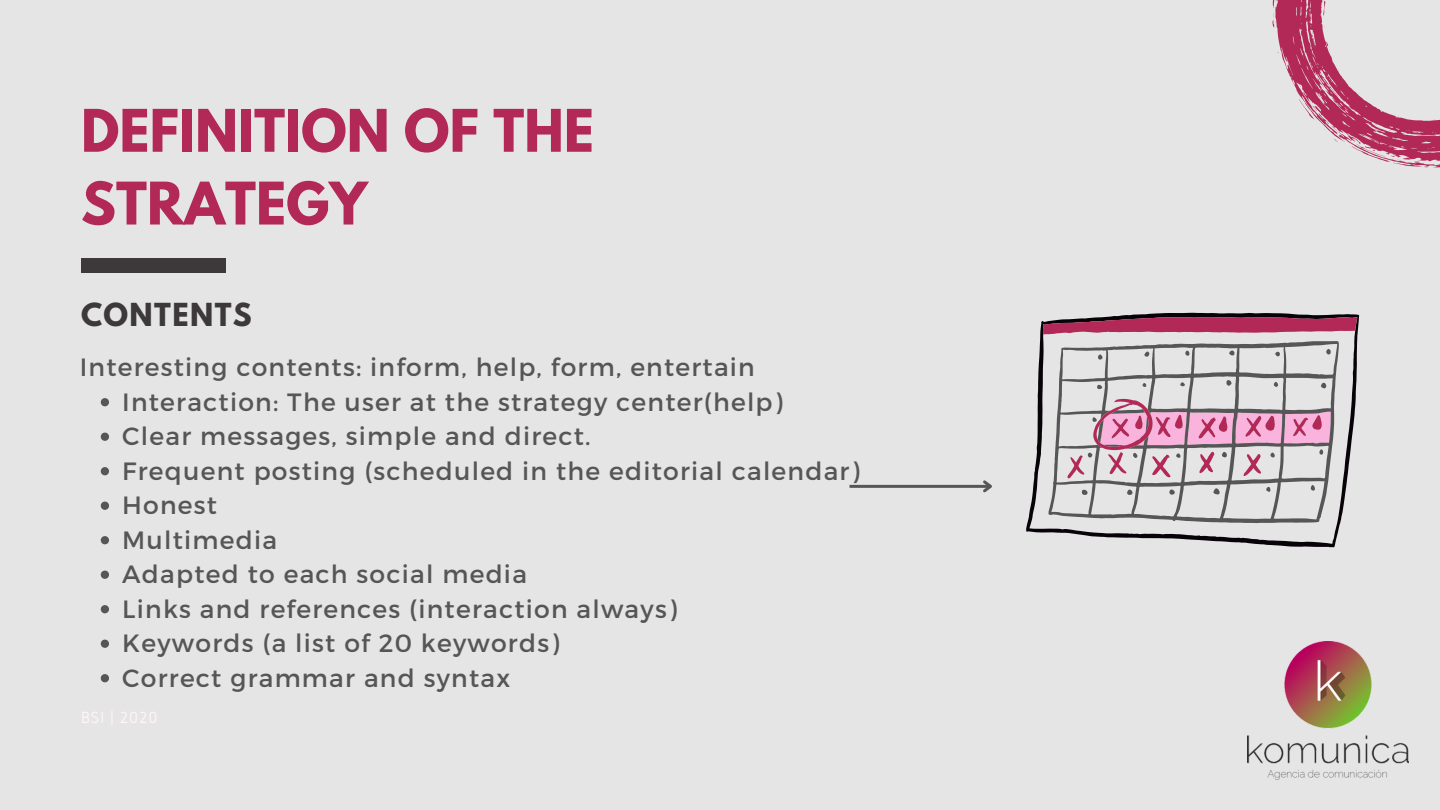
<style>
.page{position:relative;width:1440px;height:810px;background:#e5e5e5}
.page>*{position:absolute;margin:0;border:0;box-sizing:border-box;transform-origin:0 0}
.t1{font:700 52px/72.8px "League Spartan";color:#b22957}
.t2{font:700 28.1px "League Spartan";letter-spacing:.05em;color:#3d393b}
.t3{font:25px/34.5px "Montserrat";letter-spacing:.05em;color:#565656}
.t4{font:16.9px "Gidole";letter-spacing:.05em;color:#fff4fb}
</style>
<div class="page">
<div style="left:81px;top:258px;width:145px;height:15px;background:#3d393b"></div>
<svg style="left:1273px;top:0;width:167px;height:167px"></svg>
<img style="left:1247px;top:642px;width:161px;height:138px">
<svg style="left:1026px;top:313px;width:333px;height:234px"></svg>
<svg style="left:1048px;top:479px;width:291px;height:44px"></svg>
<svg style="left:1043px;top:317px;width:314px;height:162px"></svg>
<hr style="left:850px;top:485px;width:141px;height:3px;background:#565656">
<svg style="left:980px;top:480px;width:12px;height:13px"></svg>
<svg style="left:101px;top:398px;width:8px;height:8px"></svg>
<svg style="left:101px;top:433px;width:8px;height:8px"></svg>
<svg style="left:101px;top:467px;width:8px;height:8px"></svg>
<svg style="left:101px;top:502px;width:8px;height:8px"></svg>
<svg style="left:101px;top:536px;width:8px;height:8px"></svg>
<svg style="left:101px;top:571px;width:8px;height:8px"></svg>
<svg style="left:101px;top:605px;width:8px;height:8px"></svg>
<svg style="left:101px;top:640px;width:8px;height:8px"></svg>
<svg style="left:101px;top:674px;width:8px;height:8px"></svg>
<h1 class="t1" style="left:81px;top:101px;width:515px">DEFINITION OF THE<br>STRATEGY</h1>
<p class="t2" style="left:81px;top:301px;width:172px">CONTENTS</p>
<p class="t3" style="left:80px;top:349px;width:677px">Interesting contents: inform, help, form, entertain</p>
<p class="t3" style="left:122px;top:383px;width:739px">Interaction: The user at the strategy center(help)<br>Clear messages, simple and direct.<br>Frequent posting (scheduled in the editorial calendar)<br>Honest<br>Multimedia<br>Adapted to each social media<br>Links and references (interaction always)<br>Keywords (a list of 20 keywords)<br>Correct grammar and syntax</p>
<p class="t4" style="left:81px;top:708px;width:78px">BSI | 2020</p>
</div>
